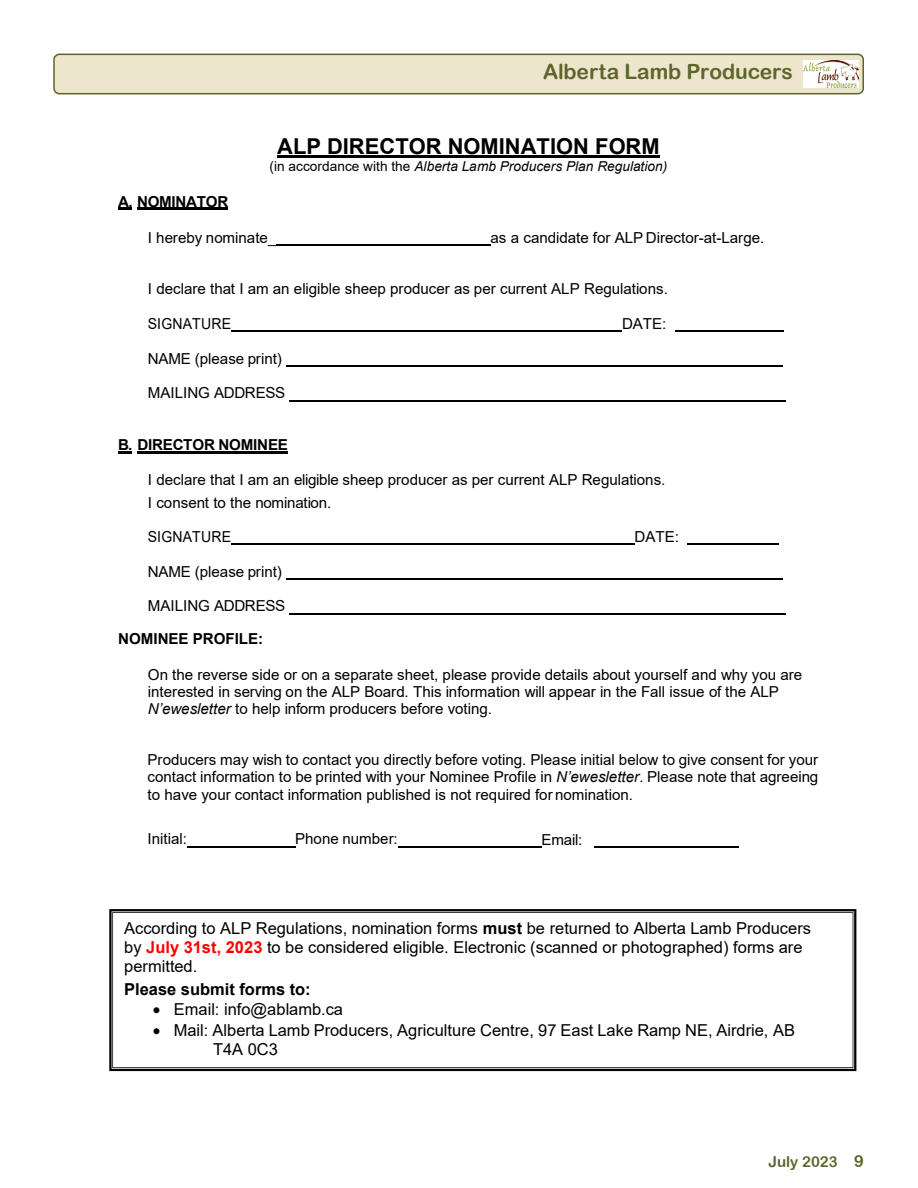
<style>
.page{position:relative;width:918px;height:1188px;background:#fff}
.page>*{position:absolute;margin:0;border:0;box-sizing:border-box;transform-origin:0 0}
.t1{font:700 21.9px "Arial";color:#000}
.t2{font:21px "Arial Rounded MT Bold";letter-spacing:-.005em;color:#5b652c}
.t3{font:16.5px/18.9px "Arial";color:#000}
.t4{font:700 16.5px "Arial";color:#000}
.t5{font:15.15px/17.4px "Arial";color:#000}
.t6{font:700 15.15px "Arial";letter-spacing:-.015em;color:#000}
.t7{font:15.15px "Arial";color:#000;scale:.93 1}
.t8{font:15px "Arial Rounded MT Bold";color:#5b652c}
.t9{font:italic 13.65px "Arial";color:#000}
.s1{font-style:normal}
.s2{font-style:italic}
.s3{font-weight:700}
.s4{font-weight:700;color:#f00}
.s5{font-size:16.5px}
</style>
<div class="page">
<div style="left:54px;top:54px;width:809px;height:40px;background:#ede5cc;border-radius:5px"></div>
<div style="left:53px;top:54px;width:811px;height:40px;border:2px solid #5b652c;border-radius:5px"></div>
<img style="left:803px;top:61px;width:55px;height:26px">
<svg style="left:109px;top:909px;width:747px;height:162px"></svg>
<hr style="left:277px;top:155px;width:383px;height:2px;background:#000">
<svg style="left:118px;top:208px;width:14px;height:2px"></svg>
<hr style="left:137px;top:208px;width:91px;height:2px;background:#000">
<hr style="left:276px;top:244px;width:215px;height:1px;background:#000">
<hr style="left:231px;top:331px;width:391px;height:1px;background:#000">
<hr style="left:675px;top:331px;width:108px;height:1px;background:#000">
<hr style="left:286px;top:366px;width:497px;height:1px;background:#000">
<hr style="left:289px;top:400px;width:497px;height:1px;background:#000">
<svg style="left:118px;top:451px;width:14px;height:2px"></svg>
<hr style="left:137px;top:451px;width:150px;height:2px;background:#000">
<hr style="left:231px;top:544px;width:404px;height:1px;background:#000">
<hr style="left:687px;top:544px;width:92px;height:1px;background:#000">
<hr style="left:286px;top:579px;width:497px;height:1px;background:#000">
<hr style="left:289px;top:613px;width:497px;height:1px;background:#000">
<hr style="left:187px;top:846px;width:108px;height:1px;background:#000">
<hr style="left:398px;top:846px;width:144px;height:1px;background:#000">
<hr style="left:594px;top:847px;width:145px;height:1px;background:#000">
<h2 class="t2" style="left:543px;top:60px;width:251px">Alberta Lamb Producers</h2>
<h1 class="t1" style="left:277px;top:131px;width:384px">ALP DIRECTOR NOMINATION FORM</h1>
<p class="t9" style="left:270px;top:158px;width:399px"><span class="s1">(in accordance with the</span> Alberta Lamb Producers Plan Regulation)</p>
<p class="t6" style="left:118px;top:191px;width:112px">A. NOMINATOR</p>
<p class="t5" style="left:148px;top:228px;width:130px">I hereby nominate_</p>
<p class="t5" style="left:491px;top:228px;width:275px">as a candidate for ALP Director-at-Large.</p>
<p class="t5" style="left:148px;top:280px;width:521px">I declare that I am an eligible sheep producer as per current ALP Regulations.</p>
<p class="t7" style="left:148px;top:313px;width:91px">SIGNATURE</p>
<p class="t5" style="left:622px;top:315px;width:46px">DATE:</p>
<p class="t5" style="left:148px;top:350px;width:136px">NAME (please print)</p>
<p class="t5" style="left:148px;top:384px;width:139px">MAILING ADDRESS</p>
<p class="t6" style="left:118px;top:434px;width:171px">B. DIRECTOR NOMINEE</p>
<p class="t5" style="left:148px;top:469px;width:519px;line-height:22.5px">I declare that I am an eligible sheep producer as per current ALP Regulations.<br>I consent to the nomination.</p>
<p class="t7" style="left:148px;top:526px;width:91px">SIGNATURE</p>
<p class="t5" style="left:635px;top:528px;width:46px">DATE:</p>
<p class="t5" style="left:148px;top:563px;width:136px">NAME (please print)</p>
<p class="t5" style="left:148px;top:597px;width:139px">MAILING ADDRESS</p>
<p class="t6" style="left:118px;top:628px;width:147px">NOMINEE PROFILE:</p>
<p class="t5" style="left:148px;top:665px;width:656px">On the reverse side or on a separate sheet, please provide details about yourself and why you are interested in serving on the ALP Board. This information will appear in the Fall issue of the ALP<br><span class="s2">N’ewesletter</span> to help inform producers before voting.</p>
<p class="t5" style="left:148px;top:751px;width:672px;text-align:justify">Producers may wish to contact you directly before voting. Please initial below to give consent for your contact information to be printed with your Nominee Profile in <span class="s2">N’ewesletter</span>. Please note that agreeing to have your contact information published is not required for nomination.</p>
<p class="t5" style="left:148px;top:830px;width:41px">Initial:</p>
<p class="t5" style="left:295px;top:830px;width:104px">Phone number:</p>
<p class="t5" style="left:542px;top:831px;width:42px">Email:</p>
<p class="t3" style="left:124px;top:919px;width:688px">According to ALP Regulations, nomination forms <span class="s3">must</span> be returned to Alberta Lamb Producers by <span class="s4">July 31st, 2023</span> to be considered eligible. Electronic (scanned or photographed) forms are permitted.</p>
<p class="t4" style="left:124px;top:978px;width:188px">Please submit forms to:</p>
<p class="t3" style="left:153px;top:1000px;width:192px">• Email: info@ablamb.ca</p>
<p class="t3" style="left:213px;top:1020px;width:584px;line-height:19.8px;text-indent:-60px">• Mail: Alberta Lamb Producers, Agriculture Centre, 97 East Lake Ramp NE, Airdrie, AB<br>T4A 0C3</p>
<p class="t8" style="left:768px;top:1153px;width:97px">July 2023 <span class="s5">9</span></p>
</div>
